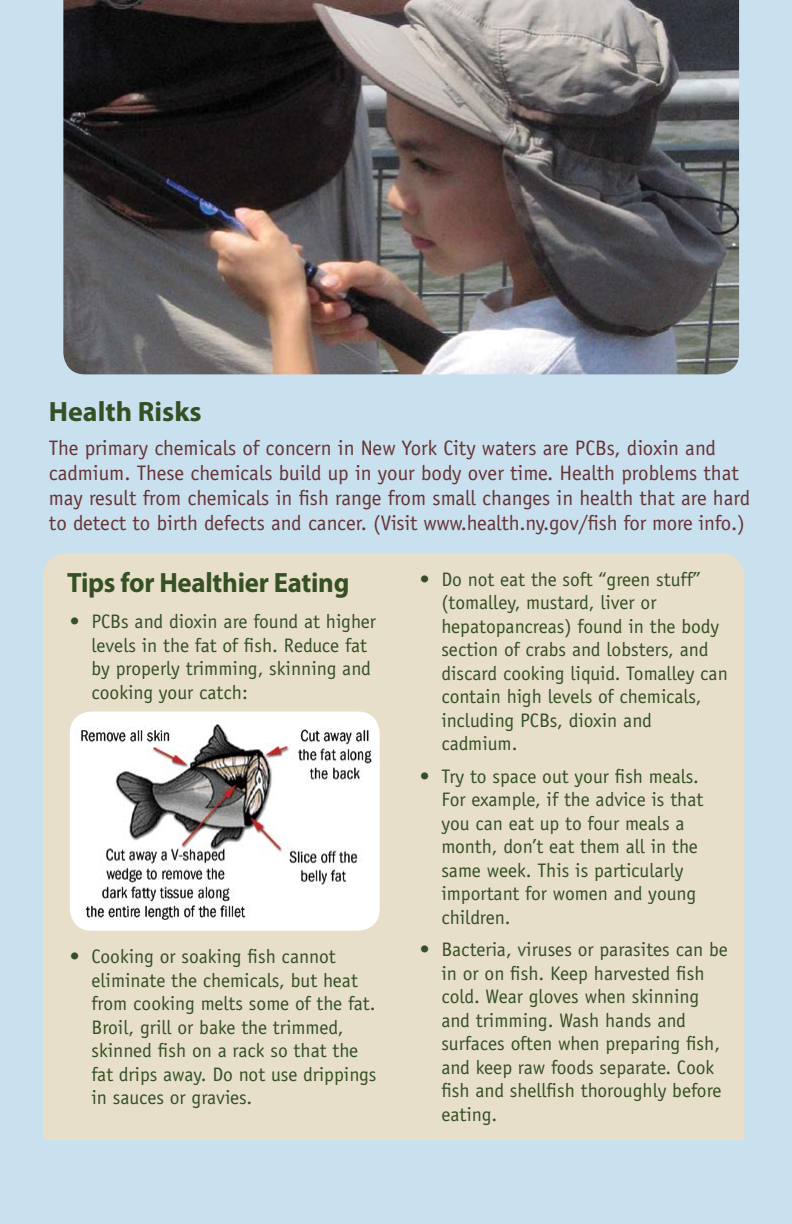
<style>
.page{position:relative;width:792px;height:1224px;background:#c9e0ee}
.page>*{position:absolute;margin:0;border:0;box-sizing:border-box;transform-origin:0 0}
.t1{font:700 28px "Myriad Pro";letter-spacing:-.01em;color:#355024;scale:.96 1}
.t2{font:700 28px "Myriad Pro";letter-spacing:-.01em;color:#355024}
.t3{font:21px/25.2px "Officina Sans";color:#663434}
.t4{font:19.6px/23.6px "Officina Sans";color:#355024}
</style>
<div class="page">
<img style="left:63px;top:0;width:676px;height:374px">
<div style="left:43px;top:553px;width:701px;height:587px;background:#e8dfcb"></div>
<img style="left:70px;top:712px;width:310px;height:219px">
<p class="t2" style="left:49px;top:393px;width:154px">Health Risks</p>
<p class="t3" style="left:49px;top:435px;width:703px">The primary chemicals of concern in New York City waters are PCBs, dioxin and cadmium. These chemicals build up in your body over time. Health problems that may result from chemicals in fish range from small changes in health that are hard to detect to birth defects and cancer. (Visit www.health.ny.gov/fish for more info.)</p>
<p class="t1" style="left:67px;top:564px;width:296px">Tips for Healthier Eating</p>
<p class="t4" style="left:91px;top:610px;width:286px;text-indent:-22px">• PCBs and dioxin are found at higher levels in the fat of fish. Reduce fat by properly trimming, skinning and cooking your catch:</p>
<p class="t4" style="left:91px;top:945px;width:287px;text-indent:-22px">• Cooking or soaking fish cannot eliminate the chemicals, but heat from cooking melts some of the fat.<br>Broil, grill or bake the trimmed, skinned fish on a rack so that the fat drips away. Do not use drippings in sauces or gravies.</p>
<p class="t4" style="left:441px;top:567px;width:288px;text-indent:-22px">• Do not eat the soft “green stuff” (tomalley, mustard, liver or hepatopancreas) found in the body section of crabs and lobsters, and discard cooking liquid. Tomalley can contain high levels of chemicals, including PCBs, dioxin and cadmium.</p>
<p class="t4" style="left:441px;top:764px;width:264px;text-indent:-22px">• Try to space out your fish meals.<br>For example, if the advice is that you can eat up to four meals a month, don’t eat them all in the same week. This is particularly important for women and young children.</p>
<p class="t4" style="left:441px;top:938px;width:288px;text-indent:-22px">• Bacteria, viruses or parasites can be in or on fish. Keep harvested fish cold. Wear gloves when skinning and trimming. Wash hands and surfaces often when preparing fish, and keep raw foods separate. Cook fish and shellfish thoroughly before eating.</p>
</div>
